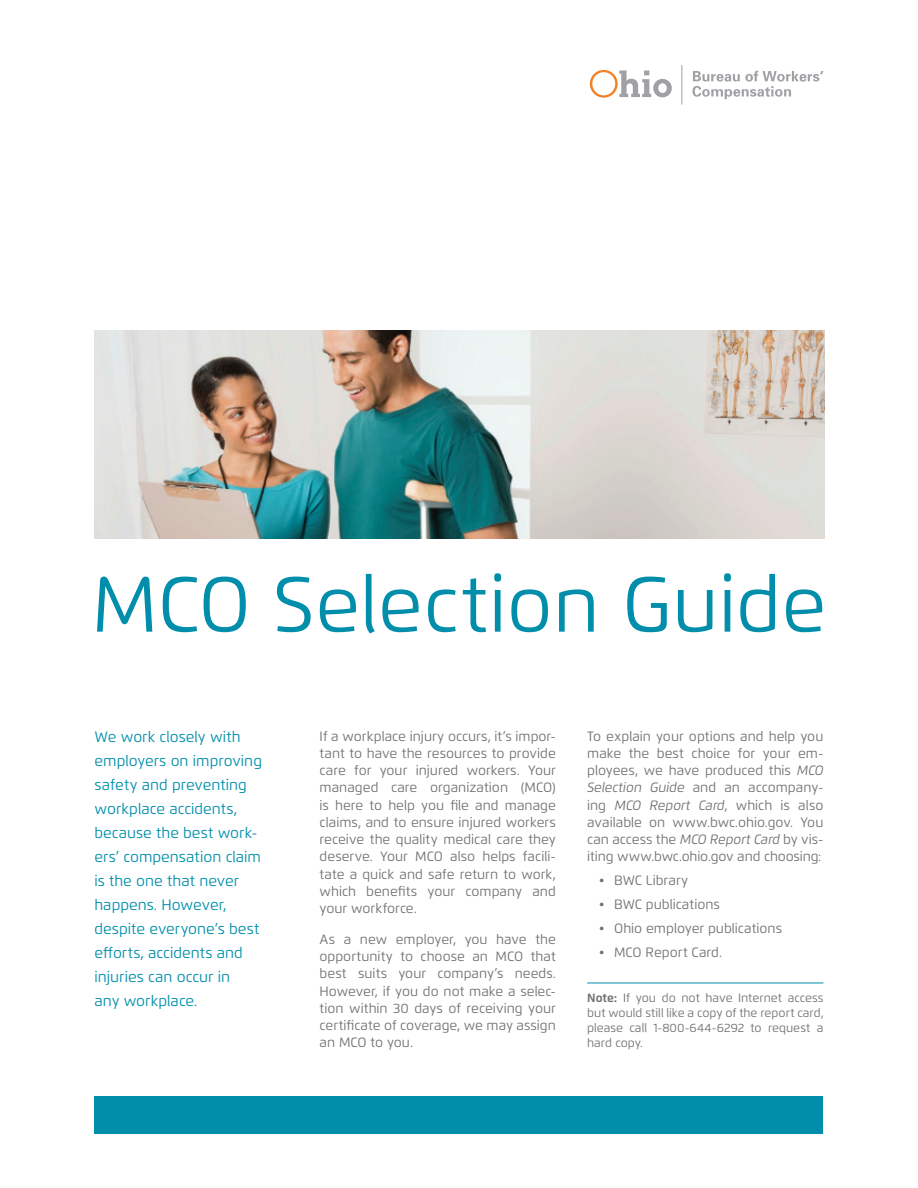
<style>
.page{position:relative;width:918px;height:1188px;background:#fff}
.page>*{position:absolute;margin:0;border:0;box-sizing:border-box;transform-origin:0 0}
.Headline{font:78px "Flexo";color:#008eaa}
.MCO{font:15px/24px "Flexo";color:#008eaa}
.MCO-2{font:13.5px/17.2px "Flexo";color:#717074;text-align:justify}
.MCO-3{font:12px/15px "Flexo";color:#717074;text-align:justify}
.s1{font-style:italic}
.s2{font-weight:700}
</style>
<div class="page">
<svg style="left:590px;top:70px;width:82px;height:28px"></svg>
<svg style="left:692px;top:71px;width:131px;height:28px"></svg>
<hr style="left:682px;top:65px;width:1px;height:40px;background:#a1a1a5">
<div style="left:94px;top:1096px;width:729px;height:38px;background:#008eaa"></div>
<hr style="left:587px;top:983px;width:236px;height:1px;background:#008eaa">
<img style="left:95px;top:330px;width:729px;height:208px">
<p class="Headline" style="left:92px;top:557px;width:737px">MCO Selection Guide</p>
<p class="MCO" style="left:94px;top:725px;width:169px">We work closely with employers on improving safety and preventing workplace accidents, because the best work&shy;ers’ compensation claim is the one that never happens. However, despite everyone’s best efforts, accidents and injuries can occur in<br>any workplace.</p>
<p class="MCO-2" style="left:320px;top:727px;width:238px">If a workplace injury occurs, it’s impor&shy;tant to have the resources to provide care for your injured workers. Your managed care organization (MCO) is here to help you file and manage claims, and to ensure injured workers receive the quality medical care they deserve. Your MCO also helps facili&shy;tate a quick and safe return to work, which benefits your company and your workforce.</p>
<p class="MCO-2" style="left:320px;top:931px;width:238px">As a new employer, you have the opportunity to choose an MCO that best suits your company’s needs.<br>However, if you do not make a selec&shy;tion within 30 days of receiving your certificate of coverage, we may assign an MCO to you.</p>
<p class="MCO-2" style="left:587px;top:727px;width:238px">To explain your options and help you make the best choice for your em&shy;ployees, we have produced this <span class="s1">MCO Selection Guide</span> and an accompany&shy;ing <span class="s1">MCO Report Card</span>, which is also available on www.bwc.ohio.gov. You can access the <span class="s1">MCO Report Card</span> by vis&shy;iting www.bwc.ohio.gov and choosing:</p>
<p class="MCO-2" style="left:599px;top:872px;width:91px">• BWC Library</p>
<p class="MCO-2" style="left:599px;top:896px;width:122px">• BWC publications</p>
<p class="MCO-2" style="left:599px;top:920px;width:184px">• Ohio employer publications</p>
<p class="MCO-2" style="left:599px;top:944px;width:124px">• MCO Report Card.</p>
<p class="MCO-3" style="left:587px;top:991px;width:238px"><span class="s2">Note:</span> If you do not have Internet access but would still like a copy of the report card, please call 1-800-644-6292 to request a hard copy.</p>
</div>
